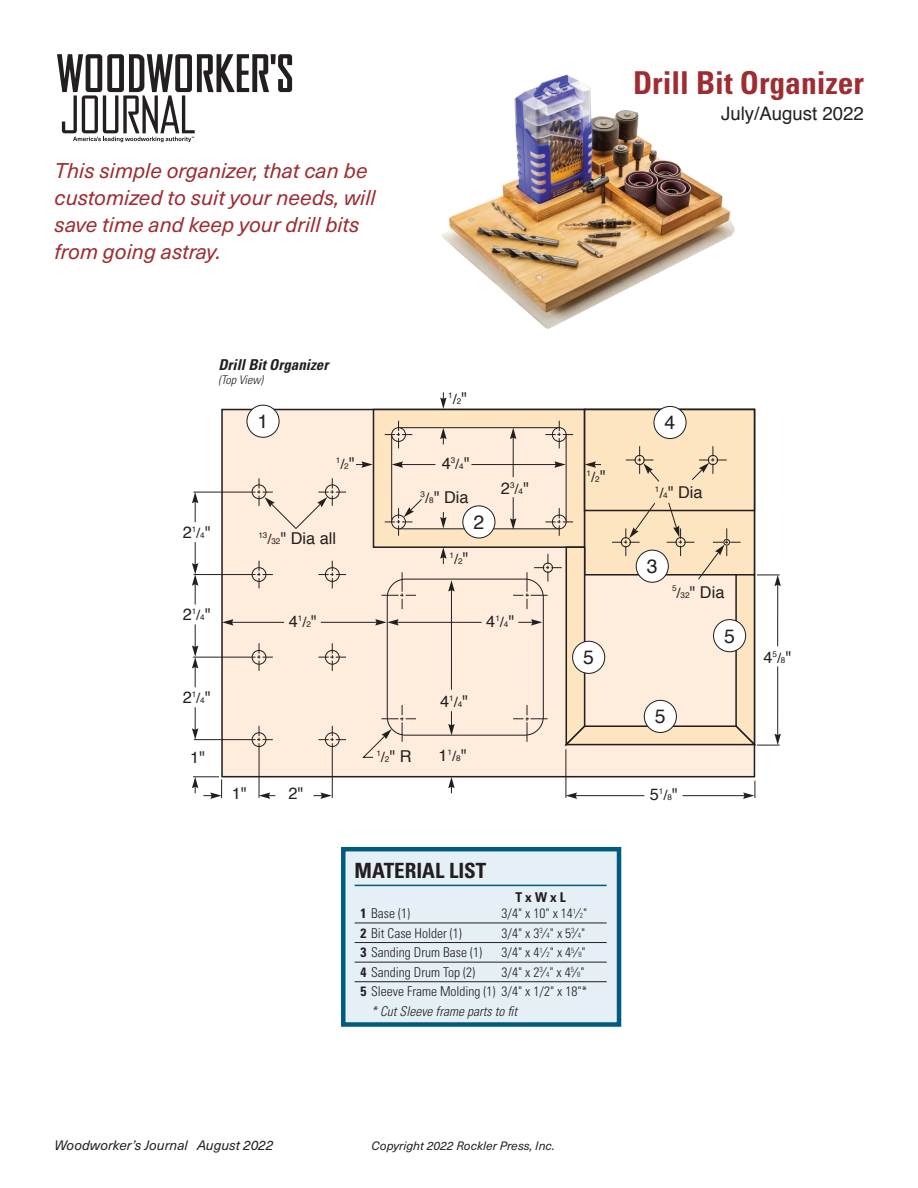
<style>
.page{position:relative;width:918px;height:1188px;background:#fff}
.page>*{position:absolute;margin:0;border:0;box-sizing:border-box;transform-origin:0 0}
.t1{font:700 condensed 31.5px "Univers";color:#9e2d32}
.t2{font:italic 21px/27px "Neue Haas Unica Pro";color:#9e2d32}
.t3{font:700 condensed 21px "Univers";color:#231f20}
.t4{font:19.35px "Helvetica";color:#231f20}
.t5{font:18.6px "Helvetica";color:#231f20}
.t6{font:16.35px "Helvetica";color:#231f20}
.t7{font:italic 700 condensed 15px "Univers";color:#231f20}
.t8{font:300 condensed 13.5px "Univers";color:#231f20}
.t9{font:italic 13.5px "Neue Haas Unica Pro";color:#231f20}
.t10{font:italic 300 condensed 13.5px "Univers";color:#231f20}
.t11{font:700 condensed 13.5px "Univers";color:#231f20}
.t12{font:italic 12px "Neue Haas Unica Pro";color:#231f20}
.t13{font:italic 300 condensed 12px "Univers";color:#231f20}
.t14{font:8.1px "Helvetica";color:#231f20}
.s1{font-size:14.25px}
.s2{font-size:16.35px}
.s3{font-size:8.1px}
.s4{font-weight:700}
.s5{font-size:7.35px}
</style>
<div class="page">
<svg style="left:57px;top:54px;width:212px;height:88px"></svg>
<div style="left:271px;top:54px;width:5px;height:10px;background:#231f20"></div>
<svg style="left:278px;top:54px;width:14px;height:38px"></svg>
<img style="left:442px;top:74px;width:293px;height:255px">
<div style="left:222px;top:410px;width:532px;height:367px;background:#feeddc"></div>
<div style="left:373px;top:410px;width:212px;height:137px;background:#fee5c1"></div>
<div style="left:373px;top:409px;width:212px;height:139px;border:2px solid #231f20"></div>
<div style="left:585px;top:410px;width:169px;height:101px;background:#fee5c1"></div>
<div style="left:584px;top:409px;width:171px;height:102px;border:2px solid #231f20"></div>
<div style="left:252px;top:732px;width:14px;height:15px;border:1px solid #231f20;border-radius:50%"></div>
<div style="left:325px;top:732px;width:15px;height:15px;border:1px solid #231f20;border-radius:50%"></div>
<div style="left:252px;top:650px;width:14px;height:15px;border:1px solid #231f20;border-radius:50%"></div>
<div style="left:252px;top:567px;width:14px;height:15px;border:1px solid #231f20;border-radius:50%"></div>
<div style="left:252px;top:484px;width:14px;height:15px;border:1px solid #231f20;border-radius:50%"></div>
<div style="left:247px;top:405px;width:32px;height:32px;background:#fff;border-radius:50%"></div>
<div style="left:246px;top:405px;width:34px;height:33px;border:1px solid #231f20;border-radius:50%"></div>
<div style="left:654px;top:406px;width:32px;height:33px;background:#fff;border-radius:50%"></div>
<div style="left:653px;top:406px;width:34px;height:33px;border:1px solid #231f20;border-radius:50%"></div>
<svg style="left:192px;top:707px;width:6px;height:33px"></svg>
<svg style="left:448px;top:777px;width:7px;height:16px"></svg>
<hr style="left:230px;top:622px;width:54px;height:1px;background:#231f20">
<svg style="left:222px;top:619px;width:11px;height:7px"></svg>
<hr style="left:321px;top:622px;width:58px;height:1px;background:#231f20">
<svg style="left:192px;top:624px;width:6px;height:63px"></svg>
<svg style="left:192px;top:493px;width:6px;height:29px"></svg>
<svg style="left:192px;top:542px;width:6px;height:63px"></svg>
<hr style="left:193px;top:492px;width:63px;height:1px;background:#231f20">
<hr style="left:193px;top:574px;width:63px;height:1px;background:#231f20">
<svg style="left:257px;top:561px;width:16px;height:27px"></svg>
<svg style="left:318px;top:561px;width:28px;height:27px"></svg>
<hr style="left:193px;top:657px;width:63px;height:1px;background:#231f20">
<svg style="left:257px;top:643px;width:16px;height:28px"></svg>
<svg style="left:318px;top:643px;width:28px;height:28px"></svg>
<hr style="left:259px;top:743px;width:1px;height:55px;background:#231f20">
<hr style="left:194px;top:739px;width:62px;height:1px;background:#231f20">
<svg style="left:257px;top:726px;width:16px;height:15px"></svg>
<hr style="left:332px;top:743px;width:1px;height:55px;background:#231f20">
<svg style="left:259px;top:792px;width:16px;height:7px"></svg>
<svg style="left:314px;top:792px;width:18px;height:7px"></svg>
<hr style="left:566px;top:749px;width:1px;height:49px;background:#231f20">
<hr style="left:574px;top:795px;width:70px;height:1px;background:#231f20">
<svg style="left:566px;top:792px;width:11px;height:7px"></svg>
<hr style="left:683px;top:795px;width:64px;height:1px;background:#231f20">
<svg style="left:743px;top:781px;width:13px;height:18px"></svg>
<svg style="left:257px;top:478px;width:89px;height:51px"></svg>
<svg style="left:440px;top:392px;width:7px;height:17px"></svg>
<svg style="left:318px;top:726px;width:28px;height:15px"></svg>
<svg style="left:192px;top:777px;width:30px;height:22px"></svg>
<svg style="left:356px;top:421px;width:425px;height:337px"></svg>
<div style="left:341px;top:847px;width:280px;height:180px;background:#e5f0f6;border:4px solid #005b7f"></div>
<hr style="left:355px;top:885px;width:252px;height:1px;background:#005b7f">
<hr style="left:355px;top:923px;width:252px;height:1px;background:#231f20">
<hr style="left:355px;top:942px;width:252px;height:1px;background:#231f20">
<hr style="left:355px;top:962px;width:252px;height:1px;background:#231f20">
<hr style="left:355px;top:981px;width:252px;height:1px;background:#231f20">
<h2 class="t2" style="left:55px;top:157px;width:323px">This simple organizer, that can be customized to suit your needs, will save time and keep your drill bits from going astray.</h2>
<h1 class="t1" style="left:633px;top:64px;width:232px">Drill Bit Organizer</h1>
<h3 class="t5" style="left:721px;top:101px;width:144px">July/August 2022</h3>
<p class="t7" style="left:218px;top:356px;width:111px">Drill Bit Organizer</p>
<p class="t13" style="left:218px;top:373px;width:46px">(Top View)</p>
<h3 class="t4" style="left:258px;top:408px;width:12px">1</h3>
<p class="t14" style="left:336px;top:457px;width:20px">1<span class="s1">/</span>2<span class="s2">"</span></p>
<p class="t6" style="left:183px;top:521px;width:29px">2<sup>1</sup><span class="s1">/</span><span class="s3">4</span>"</p>
<p class="t6" style="left:258px;top:528px;width:79px"><sup>13</sup><span class="s1">/</span><span class="s3">32</span>" Dia all</p>
<p class="t6" style="left:183px;top:604px;width:29px">2<sup>1</sup><span class="s1">/</span><span class="s3">4</span>"</p>
<p class="t6" style="left:289px;top:610px;width:29px">4<sup>1</sup><span class="s1">/</span><span class="s3">2</span>"</p>
<p class="t14" style="left:448px;top:393px;width:20px">1<span class="s1">/</span>2<span class="s2">"</span></p>
<p class="t6" style="left:442px;top:453px;width:29px">4<sup>3</sup><span class="s1">/</span><span class="s3">4</span>"</p>
<p class="t6" style="left:421px;top:487px;width:49px"><sup>3</sup><span class="s1">/</span><span class="s3">8</span>" Dia</p>
<h3 class="t4" style="left:473px;top:509px;width:12px">2</h3>
<p class="t14" style="left:450px;top:553px;width:20px">1<span class="s1">/</span>2<span class="s2">"</span></p>
<p class="t6" style="left:501px;top:477px;width:29px">2<sup>3</sup><span class="s1">/</span><span class="s3">4</span>"</p>
<p class="t6" style="left:486px;top:610px;width:29px">4<sup>1</sup><span class="s1">/</span><span class="s3">4</span>"</p>
<p class="t6" style="left:183px;top:686px;width:29px">2<sup>1</sup><span class="s1">/</span><span class="s3">4</span>"</p>
<p class="t6" style="left:190px;top:746px;width:16px">1"</p>
<p class="t6" style="left:232px;top:782px;width:16px">1"</p>
<p class="t6" style="left:288px;top:782px;width:16px">2"</p>
<p class="t14" style="left:376px;top:751px;width:37px">1<span class="s1">/</span>2<span class="s2">" R</span></p>
<p class="t6" style="left:440px;top:691px;width:29px">4<sup>1</sup><span class="s1">/</span><span class="s3">4</span>"</p>
<p class="t6" style="left:439px;top:744px;width:29px">1<sup>1</sup><span class="s1">/</span><span class="s3">8</span>"</p>
<p class="t14" style="left:587px;top:470px;width:20px">1<span class="s1">/</span>2<span class="s2">"</span></p>
<h3 class="t4" style="left:583px;top:644px;width:12px">5</h3>
<h2 class="t3" style="left:355px;top:858px;width:133px">MATERIAL LIST</h2>
<p class="t8" style="left:361px;top:905px;width:51px"><span class="s4">1</span> Base (1)</p>
<p class="t8" style="left:502px;top:905px;width:87px">3/4" x 10" x 14<sup>1</sup>⁄ <span class="s5">2</span>"</p>
<p class="t8" style="left:361px;top:925px;width:103px"><span class="s4">2</span> Bit Case Holder (1)</p>
<p class="t8" style="left:502px;top:925px;width:85px">3/4" x 3<sup>3</sup>⁄ <span class="s5">4</span>" x 5<sup>3</sup>⁄ <span class="s5">4</span>"</p>
<p class="t8" style="left:361px;top:944px;width:123px"><span class="s4">3</span> Sanding Drum Base (1)</p>
<p class="t8" style="left:502px;top:944px;width:86px">3/4" x 4<sup>1</sup>⁄ <span class="s5">2</span>" x 4<sup>5</sup>⁄ <span class="s5">8</span>"</p>
<p class="t8" style="left:361px;top:964px;width:116px"><span class="s4">4</span> Sanding Drum Top (2)</p>
<p class="t8" style="left:502px;top:964px;width:85px">3/4" x 2<sup>3</sup>⁄ <span class="s5">4</span>" x 4<sup>5</sup>⁄ <span class="s5">8</span>"</p>
<p class="t8" style="left:361px;top:983px;width:228px"><span class="s4">5</span> Sleeve Frame Molding (1) 3/4" x 1/2" x 18"*</p>
<p class="t10" style="left:371px;top:1003px;width:148px">* Cut Sleeve frame parts to fit</p>
<p class="t11" style="left:516px;top:889px;width:52px">T x W x L</p>
<h3 class="t4" style="left:665px;top:410px;width:12px">4</h3>
<p class="t6" style="left:655px;top:481px;width:49px"><sup>1</sup><span class="s1">/</span><span class="s3">4</span>" Dia</p>
<h3 class="t4" style="left:647px;top:553px;width:12px">3</h3>
<p class="t6" style="left:672px;top:581px;width:54px"><sup>5</sup><span class="s1">/</span><span class="s3">32</span>" Dia</p>
<h3 class="t4" style="left:724px;top:623px;width:12px">5</h3>
<h3 class="t4" style="left:655px;top:704px;width:12px">5</h3>
<p class="t6" style="left:650px;top:783px;width:29px">5<sup>1</sup><span class="s1">/</span><span class="s3">8</span>"</p>
<p class="t6" style="left:763px;top:646px;width:29px">4<sup>5</sup><span class="s1">/</span><span class="s3">8</span>"</p>
<p class="t9" style="left:55px;top:1137px;width:220px">Woodworker’s Journal August 2022</p>
<p class="t12" style="left:372px;top:1138px;width:185px">Copyright 2022 Rockler Press, Inc.</p>
</div>
